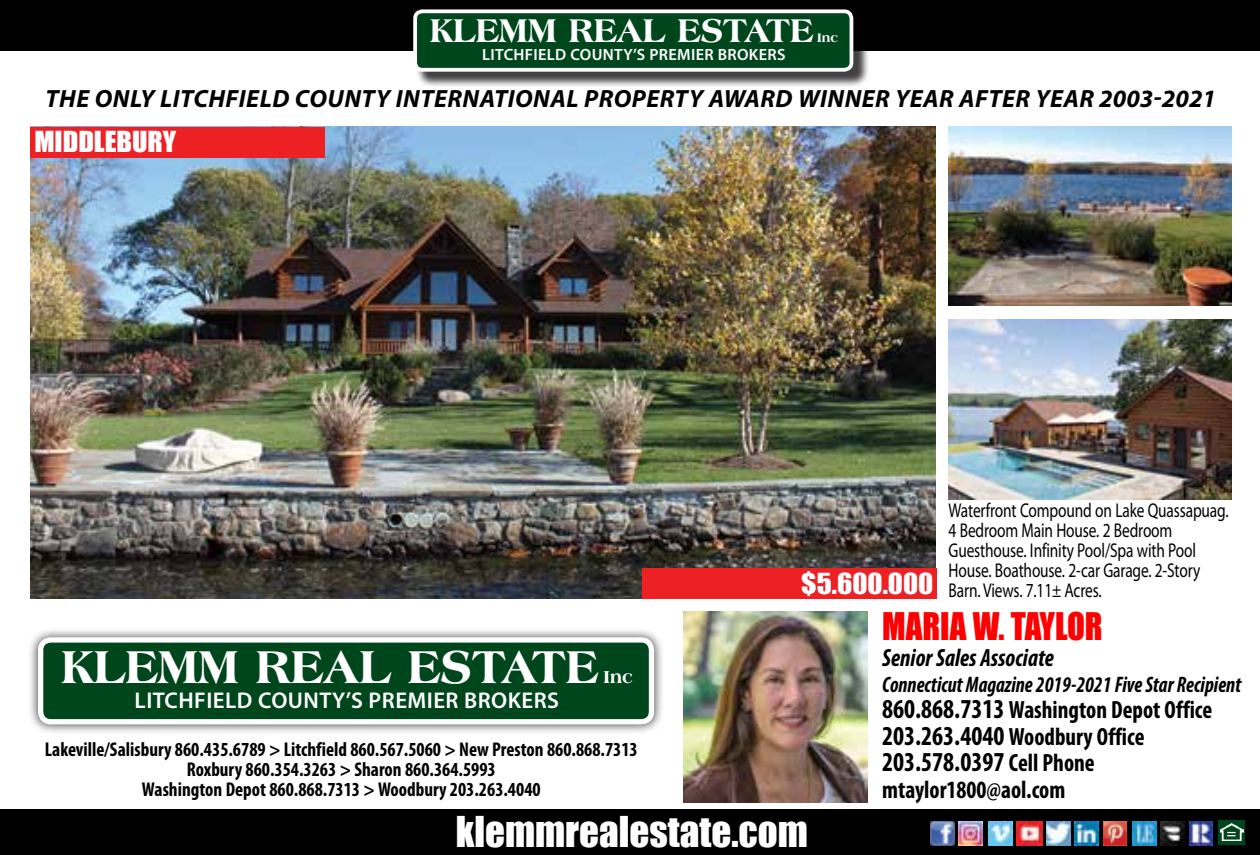
<style>
.page{position:relative;width:1260px;height:855px;background:#fff}
.page>*{position:absolute;margin:0;border:0;box-sizing:border-box;transform-origin:0 0}
.t1{font:800 48.75px "Americana BT";color:#fff;scale:.95 1}
.t2{font:39px "Impact";color:#fff}
.t3{font:800 35px "Americana BT";color:#fff;scale:.95 1}
.t4{font:35px "Impact";color:#f00;scale:.94 1}
.t5{font:700 condensed 27.5px "Myriad Pro";color:#000;scale:.94 1}
.t6{font:26.75px "Impact";color:#fff;scale:1.06 1}
.t7{font:700 condensed 25px/26.2px "Myriad Pro";color:#000;scale:.94 1}
.t8{font:italic 700 25px "Myriad Pro";letter-spacing:.02em;color:#000}
.t9{font:italic 700 condensed 25px "Myriad Pro";color:#000;scale:.94 1}
.t10{font:600 22.75px "Myriad Pro";letter-spacing:.02em;color:#fff}
.t11{font:italic 700 condensed 22.5px "Myriad Pro";color:#000;scale:.91 1}
.t12{font:700 condensed 20px/20px "Myriad Pro";color:#000;text-align:center;scale:.96 1}
.t13{font:20px/20px "Myriad Pro";letter-spacing:-.01em;color:#000;scale:.77 1}
.t14{font:800 18.25px "Americana BT";color:#fff}
.t15{font:600 16.25px "Myriad Pro";letter-spacing:.02em;color:#fff}
.t16{font:800 13px "Americana BT";color:#fff}
.s1{font-size:27.5px}
.s2{font-size:25px}
</style>
<div class="page">
<div style="left:0;top:0;width:1260px;height:51px;background:#000"></div>
<div style="left:416px;top:12px;width:453px;height:76px;background:#000;opacity:.75"></div>
<div style="left:415px;top:11px;width:436px;height:59px;background:#00461c;border-radius:7px"></div>
<div style="left:413px;top:9px;width:440px;height:63px;border:4px solid #fff;border-radius:7px"></div>
<div style="left:0;top:810px;width:1260px;height:45px;background:#000"></div>
<img style="left:684px;top:611px;width:184px;height:191px">
<div style="left:28px;top:628px;width:636px;height:107px;background:#000;opacity:.75"></div>
<div style="left:41px;top:640px;width:610px;height:82px;background:#00461c;border-radius:10px"></div>
<div style="left:38px;top:637px;width:616px;height:87px;border:5px solid #fff;border-radius:10px"></div>
<img style="left:930px;top:821px;width:24px;height:25px">
<img style="left:959px;top:821px;width:23px;height:24px">
<img style="left:989px;top:821px;width:23px;height:24px">
<img style="left:1133px;top:821px;width:24px;height:24px">
<img style="left:1161px;top:821px;width:24px;height:24px">
<div style="left:1218px;top:821px;width:27px;height:24px;background:#00461c"></div>
<img style="left:1220px;top:824px;width:23px;height:17px">
<img style="left:1189px;top:821px;width:23px;height:25px">
<img style="left:1046px;top:821px;width:24px;height:24px">
<img style="left:1075px;top:821px;width:24px;height:24px">
<img style="left:1103px;top:821px;width:24px;height:24px">
<img style="left:1017px;top:821px;width:25px;height:25px">
<img style="left:31px;top:127px;width:905px;height:471px">
<div style="left:31px;top:127px;width:294px;height:30px;background:#ed2024"></div>
<div style="left:642px;top:568px;width:294px;height:30px;background:#ed2024"></div>
<img style="left:949px;top:127px;width:282px;height:178px">
<img style="left:949px;top:319px;width:282px;height:180px">
<h3 class="t3" style="left:430px;top:9px;width:405px">KLEMM REAL ESTATE</h3>
<p class="t16" style="left:817px;top:30px;width:22px">Inc</p>
<p class="t15" style="left:482px;top:44px;width:305px">LITCHFIELD COUNTY’S PREMIER BROKERS</p>
<p class="t8" style="left:46px;top:83px;width:1172px">THE ONLY LITCHFIELD COUNTY INTERNATIONAL PROPERTY AWARD WINNER YEAR AFTER YEAR 2003-2021</p>
<h3 class="t6" style="left:34px;top:121px;width:135px">MIDDLEBURY</h3>
<h1 class="t1" style="left:61px;top:637px;width:567px">KLEMM REAL ESTATE</h1>
<p class="t14" style="left:604px;top:666px;width:31px">Inc</p>
<p class="t10" style="left:135px;top:686px;width:426px">LITCHFIELD COUNTY’S PREMIER BROKERS</p>
<p class="t12" style="left:45px;top:739px;width:619px">Lakeville/Salisbury 860.435.6789 &gt; Litchfield 860.567.5060 &gt; New Preston 860.868.7313<br>Roxbury 860.354.3263 &gt; Sharon 860.364.5993<br>Washington Depot 860.868.7313 &gt; Woodbury 203.263.4040</p>
<h3 class="t6" style="left:801px;top:563px;width:126px">$5.600.000</h3>
<p class="t13" style="left:949px;top:500px;width:365px">Waterfront Compound on Lake Quassapuag.<br>4 Bedroom Main House. 2 Bedroom Guesthouse. Infinity Pool/Spa with Pool House. Boathouse. 2-car Garage. 2-Story Barn. Views. 7.11± Acres.</p>
<h3 class="t4" style="left:882px;top:599px;width:236px">MARIA W. TAYLOR</h3>
<p class="t9" style="left:882px;top:642px;width:184px">Senior Sales Associate</p>
<p class="t11" style="left:882px;top:671px;width:396px">Connecticut Magazine 2019-2021 Five Star Recipient</p>
<p class="t7" style="left:882px;top:696px;width:353px"><span class="s1">860.868.7313</span> Washington Depot Office<br><span class="s1">203.263.4040</span> Woodbury Office</p>
<h3 class="t5" style="left:882px;top:744px;width:227px">203.578.0397 <span class="s2">Cell Phone</span></h3>
<p class="t7" style="left:882px;top:776px;width:196px">mtaylor1800@aol.com</p>
<h2 class="t2" style="left:456px;top:802px;width:354px">klemmrealestate.com</h2>
</div>
